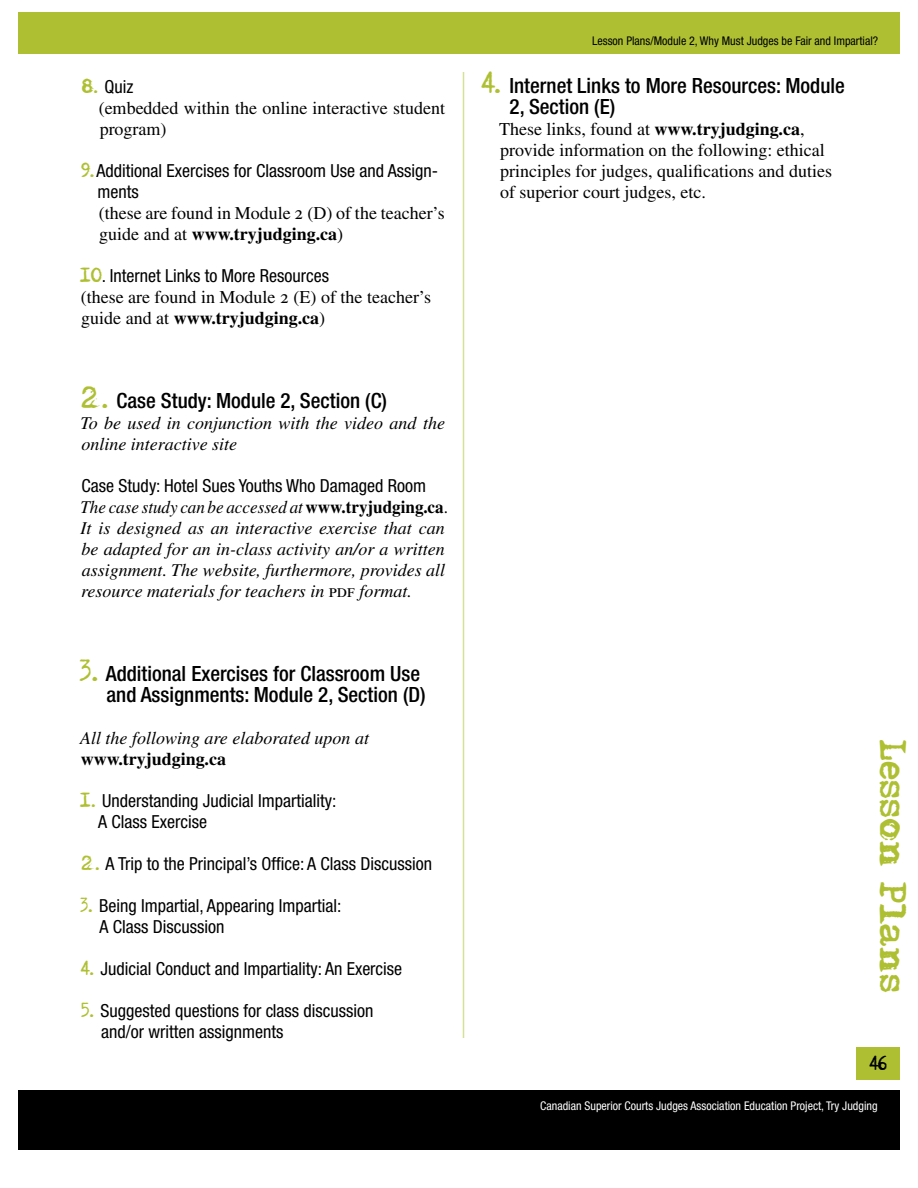
<style>
.page{position:relative;width:918px;height:1188px;background:#fff}
.page>*{position:absolute;margin:0;border:0;box-sizing:border-box;transform-origin:0 0}
.t1{font:33px "Adler accent";color:#aec032}
.t2{font:500 condensed 21px/21px "Helvetica Neue Std";color:#000;text-align:right}
.t3{font:condensed 18px/21px "Helvetica Neue Std";color:#000}
.t4{font:18px/21px "Times LT Std";color:#000}
.t5{font:italic 18px/21px "Times LT Std";color:#000;scale:.95 1}
.t6{font:italic 18px/21px "Times LT Std";color:#000}
.t7{font:700 18px "Times LT Std";color:#000}
.t8{font:18px "Adler accent";color:#000}
.t9{font:condensed 12px "Helvetica Neue Std";color:#fff}
.t10{font:condensed 12px "Helvetica Neue Std";color:#000}
.s1{font-family:"Adler accent";font-stretch:normal;color:#aec032}
.s2{font-weight:700}
.s3{font-family:"Adler accent";font-weight:400;font-stretch:normal;font-size:27px;color:#aec032}
.s4{font-weight:700;font-style:normal}
.s5{font-style:normal}
</style>
<div class="page">
<div style="left:18px;top:12px;width:882px;height:42px;background:#aec032"></div>
<div style="left:18px;top:1090px;width:882px;height:60px;background:#000"></div>
<div style="left:856px;top:1047px;width:44px;height:33px;background:#aec032"></div>
<hr style="left:463px;top:72px;width:1px;height:966px;background:#d5e196">
<p class="t3" style="left:82px;top:76px;width:53px"><span class="s1">8.</span> Quiz</p>
<p class="t4" style="left:99px;top:97px;width:348px">(embedded within the online interactive student program)</p>
<p class="t3" style="left:98px;top:160px;width:342px;text-indent:-16px"><span class="s1">9.</span>Additional Exercises for Classroom Use and Assign&shy;ments</p>
<p class="t4" style="left:99px;top:202px;width:348px">(these are found in Module 2 (D) of the teacher’s guide and at <span class="s2">www.tryjudging.ca</span>)</p>
<p class="t3" style="left:80px;top:265px;width:251px"><span class="s1">10</span>. Internet Links to More Resources</p>
<p class="t4" style="left:81px;top:286px;width:352px">(these are found in Module 2 (E) of the teacher’s guide and at <span class="s2">www.tryjudging.ca</span>)</p>
<p class="t2" style="left:82px;top:390px;width:307px"><span class="s3">2.</span> Case Study: Module 2, Section (C)</p>
<p class="t6" style="left:80px;top:413px;width:366px">To be used in conjunction with the video and the online interactive site</p>
<p class="t3" style="left:82px;top:475px;width:346px">Case Study: Hotel Sues Youths Who Damaged Room</p>
<p class="t5" style="left:80px;top:497px;width:388px">The case study can be accessed at <span class="s4">www.tryjudging.ca</span><span class="s5">.<br></span>It is designed as an interactive exercise that can be adapted for an in-class activity an/or a written assignment. The website, furthermore, provides all resource materials for teachers in <span class="s5">PDF</span> format.</p>
<p class="t2" style="left:80px;top:663px;width:347px"><span class="s3">3.</span> Additional Exercises for Classroom Use and Assignments: Module 2, Section (D)</p>
<p class="t6" style="left:80px;top:728px;width:291px">All the following are elaborated upon at</p>
<p class="t7" style="left:81px;top:748px;width:147px">www.tryjudging.ca</p>
<p class="t3" style="left:98px;top:790px;width:240px;text-indent:-18px"><span class="s1">1.</span> Understanding Judicial Impartiality:<br>A Class Exercise</p>
<p class="t3" style="left:82px;top:853px;width:352px"><span class="s1">2.</span> A Trip to the Principal’s Office: A Class Discussion</p>
<p class="t3" style="left:100px;top:895px;width:243px;text-indent:-19px"><span class="s1">3.</span> Being Impartial, Appearing Impartial:<br>A Class Discussion</p>
<p class="t3" style="left:81px;top:958px;width:323px"><span class="s1">4.</span> Judicial Conduct and Impartiality: An Exercise</p>
<p class="t3" style="left:101px;top:1000px;width:274px;text-indent:-20px"><span class="s1">5.</span> Suggested questions for class discussion and/or written assignments</p>
<p class="t10" style="left:592px;top:34px;width:287px">Lesson Plans/Module 2, Why Must Judges be Fair and Impartial?</p>
<p class="t2" style="left:510px;top:75px;width:337px;text-align:left;text-indent:-28px"><span class="s3">4.</span> Internet Links to More Resources: Module<br>2, Section (E)</p>
<p class="t4" style="left:499px;top:118px;width:335px">These links, found at <span class="s2">www.tryjudging.ca</span>, provide information on the following: ethical principles for judges, qualifications and duties of superior court judges, etc.</p>
<h1 class="t1" style="left:906px;top:740px;width:255px;rotate:90deg">Lesson Plans</h1>
<p class="t8" style="left:870px;top:1055px;width:10px">46</p>
<p class="t9" style="left:540px;top:1099px;width:339px">Canadian Superior Courts Judges Association Education Project, Try Judging</p>
</div>
